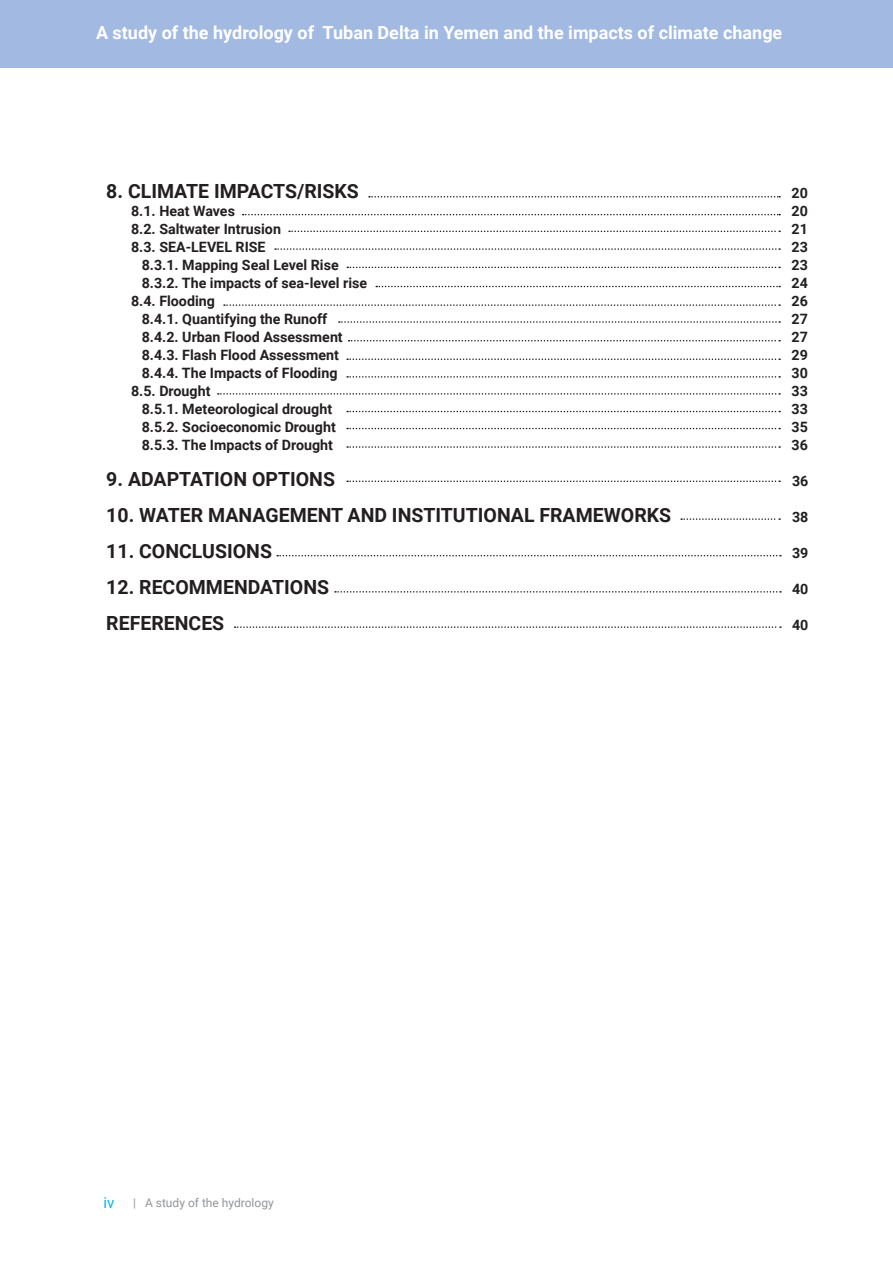
<style>
.page{position:relative;width:893px;height:1263px;background:#fff}
.page>*{position:absolute;margin:0;border:0;box-sizing:border-box;transform-origin:0 0}
.TOC_Body_Text_bold{font:700 19.5px "Roboto";color:#231f20}
.t1{font:700 18px "Roboto";color:#fff}
.t2{font:15px "Roboto";color:#00b4e3}
.TOC_Body_Text_bold-2{font:700 14.25px "Roboto";color:#231f20}
.TOC_body_text{font:700 14.25px "Roboto";color:#231f20}
.t3{font:12px "Roboto";color:#939598}
</style>
<div class="page">
<div style="left:0;top:0;width:893px;height:67px;background:#a2b9e2"></div>
<svg style="left:369px;top:196px;width:411px;height:2px"></svg>
<svg style="left:347px;top:267px;width:433px;height:1px"></svg>
<svg style="left:376px;top:286px;width:404px;height:1px"></svg>
<svg style="left:339px;top:321px;width:441px;height:2px"></svg>
<svg style="left:349px;top:340px;width:431px;height:1px"></svg>
<svg style="left:347px;top:358px;width:433px;height:2px"></svg>
<svg style="left:347px;top:376px;width:433px;height:2px"></svg>
<svg style="left:347px;top:411px;width:433px;height:1px"></svg>
<svg style="left:347px;top:428px;width:433px;height:1px"></svg>
<svg style="left:347px;top:446px;width:433px;height:2px"></svg>
<svg style="left:347px;top:480px;width:433px;height:2px"></svg>
<svg style="left:681px;top:518px;width:99px;height:2px"></svg>
<svg style="left:277px;top:555px;width:504px;height:1px"></svg>
<svg style="left:335px;top:591px;width:446px;height:2px"></svg>
<svg style="left:235px;top:626px;width:546px;height:2px"></svg>
<svg style="left:218px;top:393px;width:562px;height:2px"></svg>
<svg style="left:224px;top:304px;width:556px;height:2px"></svg>
<svg style="left:275px;top:248px;width:505px;height:2px"></svg>
<svg style="left:289px;top:231px;width:491px;height:1px"></svg>
<svg style="left:243px;top:214px;width:537px;height:1px"></svg>
<p class="t1" style="left:96px;top:20px;width:688px">A study of the hydrology of Tuban Delta in Yemen and the impacts of climate change</p>
<p class="TOC_Body_Text_bold" style="left:106px;top:177px;width:254px">8. CLIMATE IMPACTS/RISKS</p>
<p class="TOC_Body_Text_bold-2" style="left:131px;top:201px;width:105px">8.1. Heat Waves</p>
<p class="TOC_Body_Text_bold-2" style="left:131px;top:219px;width:151px">8.2. Saltwater Intrusion</p>
<p class="TOC_Body_Text_bold-2" style="left:131px;top:237px;width:136px">8.3. SEA-LEVEL RISE</p>
<p class="TOC_Body_Text_bold-2" style="left:142px;top:255px;width:198px">8.3.1. Mapping Seal Level Rise</p>
<p class="TOC_Body_Text_bold-2" style="left:142px;top:273px;width:227px">8.3.2. The impacts of sea-level rise</p>
<p class="TOC_Body_Text_bold-2" style="left:131px;top:291px;width:85px">8.4. Flooding</p>
<p class="TOC_Body_Text_bold-2" style="left:142px;top:309px;width:187px">8.4.1. Quantifying the Runoff</p>
<p class="TOC_Body_Text_bold-2" style="left:142px;top:327px;width:202px">8.4.2. Urban Flood Assessment</p>
<p class="TOC_Body_Text_bold-2" style="left:142px;top:345px;width:199px">8.4.3. Flash Flood Assessment</p>
<p class="TOC_Body_Text_bold-2" style="left:142px;top:363px;width:197px">8.4.4. The Impacts of Flooding</p>
<p class="TOC_Body_Text_bold-2" style="left:131px;top:381px;width:81px">8.5. Drought</p>
<p class="TOC_Body_Text_bold-2" style="left:142px;top:399px;width:192px">8.5.1. Meteorological drought</p>
<p class="TOC_Body_Text_bold-2" style="left:142px;top:417px;width:196px">8.5.2. Socioeconomic Drought</p>
<p class="TOC_Body_Text_bold-2" style="left:142px;top:435px;width:193px">8.5.3. The Impacts of Drought</p>
<p class="TOC_Body_Text_bold" style="left:106px;top:465px;width:230px">9. ADAPTATION OPTIONS</p>
<p class="TOC_Body_Text_bold" style="left:106px;top:501px;width:566px">10. WATER MANAGEMENT AND INSTITUTIONAL FRAMEWORKS</p>
<p class="TOC_Body_Text_bold" style="left:106px;top:537px;width:167px">11. CONCLUSIONS</p>
<p class="TOC_Body_Text_bold" style="left:106px;top:573px;width:224px">12. RECOMMENDATIONS</p>
<p class="TOC_Body_Text_bold" style="left:106px;top:609px;width:119px">REFERENCES</p>
<p class="TOC_body_text" style="left:792px;top:183px;width:18px">20</p>
<p class="TOC_body_text" style="left:792px;top:201px;width:18px">20</p>
<p class="TOC_body_text" style="left:792px;top:219px;width:18px">21</p>
<p class="TOC_body_text" style="left:792px;top:237px;width:18px">23</p>
<p class="TOC_body_text" style="left:792px;top:255px;width:18px">23</p>
<p class="TOC_body_text" style="left:792px;top:273px;width:18px">24</p>
<p class="TOC_body_text" style="left:792px;top:291px;width:18px">26</p>
<p class="TOC_body_text" style="left:792px;top:309px;width:18px">27</p>
<p class="TOC_body_text" style="left:792px;top:327px;width:18px">27</p>
<p class="TOC_body_text" style="left:792px;top:345px;width:18px">29</p>
<p class="TOC_body_text" style="left:792px;top:363px;width:18px">30</p>
<p class="TOC_body_text" style="left:792px;top:381px;width:18px">33</p>
<p class="TOC_body_text" style="left:792px;top:399px;width:18px">33</p>
<p class="TOC_body_text" style="left:792px;top:417px;width:18px">35</p>
<p class="TOC_body_text" style="left:792px;top:435px;width:18px">36</p>
<p class="TOC_body_text" style="left:792px;top:471px;width:18px">36</p>
<p class="TOC_body_text" style="left:792px;top:507px;width:18px">38</p>
<p class="TOC_body_text" style="left:792px;top:543px;width:18px">39</p>
<p class="TOC_body_text" style="left:792px;top:579px;width:18px">40</p>
<p class="TOC_body_text" style="left:792px;top:615px;width:18px">40</p>
<p class="t2" style="left:103px;top:1192px;width:12px">iv</p>
<p class="t3" style="left:133px;top:1194px;width:142px">| A study of the hydrology</p>
</div>
